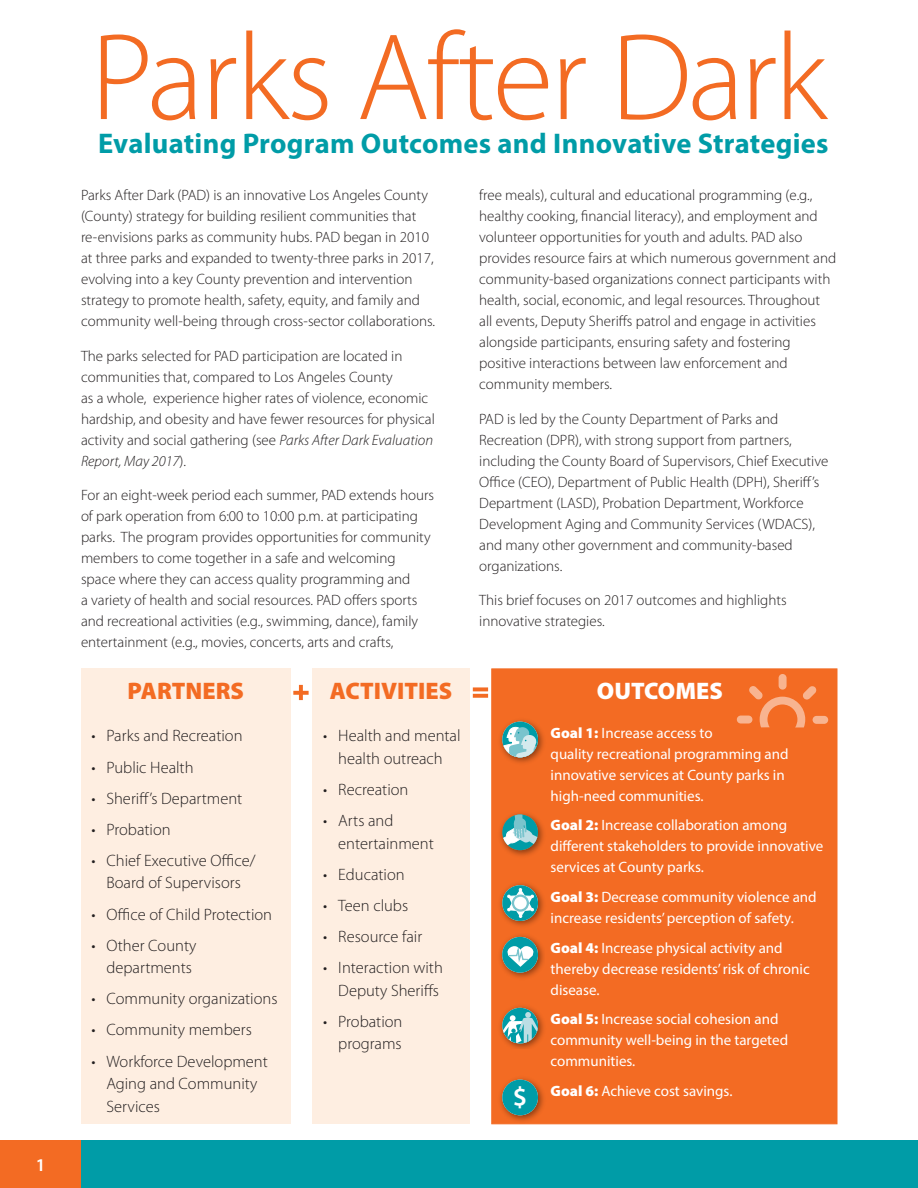
<style>
.page{position:relative;width:918px;height:1188px;background:#fff}
.page>*{position:absolute;margin:0;border:0;box-sizing:border-box;transform-origin:0 0}
.t1{font:300 124.5px "Myriad Pro";letter-spacing:-.02em;color:#f36b23}
.t2{font:700 28.5px "Myriad Pro";letter-spacing:.01em;color:#009ca7}
.t3{font:600 27px "Myriad Pro";color:#fff}
.t4{font:900 24px "Myriad Pro";color:#f36b23}
.t5{font:900 24px "Myriad Pro";color:#fff}
.t6{font:600 18px "Myriad Pro";color:#fff}
.t7{font:300 16.5px/22.5px "Myriad Pro";color:#231f20;text-align:right}
.Text_-_Sans_serif{font:300 15px/21px "Myriad Pro";color:#231f20}
.Text_-_Sans_serif-2{font:15px/21px "Myriad Pro";color:#fff}
.s1{font-style:italic}
.s2{font-weight:900}
</style>
<div class="page">
<div style="left:78px;top:1141px;width:840px;height:47px;background:#009ca7"></div>
<div style="left:0;top:1141px;width:81px;height:47px;background:#f36b23"></div>
<div style="left:81px;top:669px;width:210px;height:455px;background:#feeee1"></div>
<div style="left:313px;top:669px;width:157px;height:455px;background:#feeee1"></div>
<svg style="left:299px;top:685px;width:4px;height:15px"></svg>
<svg style="left:293px;top:691px;width:16px;height:4px"></svg>
<svg style="left:473px;top:694px;width:15px;height:4px"></svg>
<svg style="left:473px;top:687px;width:15px;height:4px"></svg>
<div style="left:491px;top:669px;width:346px;height:455px;background:#f36b23;border:1px solid #f36b23"></div>
<div style="left:737px;top:716px;width:15px;height:8px;background:#f8b490;border-radius:4px"></div>
<div style="left:779px;top:674px;width:8px;height:16px;background:#f8b490;border-radius:4px"></div>
<div style="left:813px;top:716px;width:15px;height:8px;background:#f8b490;border-radius:4px"></div>
<svg style="left:749px;top:686px;width:68px;height:41px"></svg>
<img style="left:500px;top:720px;width:44px;height:43px">
<div style="left:502px;top:722px;width:36px;height:35px;background:#009ca7;border-radius:50%"></div>
<svg style="left:502px;top:725px;width:36px;height:32px"></svg>
<img style="left:500px;top:813px;width:44px;height:43px">
<svg style="left:502px;top:814px;width:36px;height:36px"></svg>
<img style="left:500px;top:883px;width:44px;height:43px">
<div style="left:502px;top:885px;width:36px;height:36px;background:#009ca7;border-radius:50%"></div>
<svg style="left:507px;top:888px;width:27px;height:30px"></svg>
<div style="left:512px;top:895px;width:17px;height:17px;border:2px solid #79c4cd;border-radius:50%"></div>
<img style="left:500px;top:935px;width:44px;height:43px">
<div style="left:502px;top:937px;width:36px;height:36px;background:#009ca7;border-radius:50%"></div>
<svg style="left:505px;top:943px;width:31px;height:24px"></svg>
<img style="left:500px;top:1006px;width:44px;height:43px">
<div style="left:502px;top:1008px;width:36px;height:36px;background:#009ca7;border-radius:50%"></div>
<svg style="left:502px;top:1012px;width:36px;height:32px"></svg>
<img style="left:497px;top:1078px;width:49px;height:47px">
<div style="left:502px;top:1080px;width:36px;height:35px;background:#009ca7;border-radius:50%"></div>
<p class="t6" style="left:36px;top:1154px;width:11px">1</p>
<p class="t1" style="left:91px;top:9px;width:738px">Parks After Dark</p>
<p class="t2" style="left:98px;top:125px;width:732px">Evaluating Program Outcomes and Innovative Strategies</p>
<p class="Text_-_Sans_serif" style="left:81px;top:185px;width:356px">Parks After Dark (PAD) is an innovative Los Angeles County (County) strategy for building resilient communities that re-envisions parks as community hubs. PAD began in 2010 at three parks and expanded to twenty-three parks in 2017, evolving into a key County prevention and intervention strategy to promote health, safety, equity, and family and community well-being through cross-sector collaborations.</p>
<p class="Text_-_Sans_serif" style="left:81px;top:346px;width:355px">The parks selected for PAD participation are located in communities that, compared to Los Angeles County<br>as a whole, experience higher rates of violence, economic hardship, and obesity and have fewer resources for physical activity and social gathering (see <span class="s1">Parks After Dark Evaluation Report, May 2017</span>).</p>
<p class="Text_-_Sans_serif" style="left:81px;top:485px;width:355px">For an eight-week period each summer, PAD extends hours of park operation from 6:00 to 10:00 p.m. at participating parks. The program provides opportunities for community members to come together in a safe and welcoming space where they can access quality programming and<br>a variety of health and social resources. PAD offers sports and recreational activities (e.g., swimming, dance), family entertainment (e.g., movies, concerts, arts and crafts,</p>
<p class="t4" style="left:128px;top:677px;width:118px">PARTNERS</p>
<p class="t4" style="left:330px;top:677px;width:124px">ACTIVITIES</p>
<p class="t7" style="left:323px;top:725px;width:139px;text-align:center">• Health and mental health outreach</p>
<p class="t7" style="left:323px;top:779px;width:87px">• Recreation</p>
<p class="t7" style="left:338px;top:810px;width:97px;text-align:left;text-indent:-15px">• Arts and entertainment</p>
<p class="t7" style="left:323px;top:863px;width:83px">• Education</p>
<p class="t7" style="left:323px;top:894px;width:86px">• Teen clubs</p>
<p class="t7" style="left:323px;top:926px;width:100px">• Resource fair</p>
<p class="t7" style="left:323px;top:957px;width:121px">• Interaction with<br>Deputy Sheriffs</p>
<p class="t7" style="left:323px;top:1010px;width:81px">• Probation programs</p>
<p class="t7" style="left:92px;top:725px;width:153px">• Parks and Recreation</p>
<p class="t7" style="left:92px;top:756px;width:104px">• Public Health</p>
<p class="t7" style="left:92px;top:787px;width:152px">• Sheriff’s Department</p>
<p class="t7" style="left:92px;top:818px;width:81px">• Probation</p>
<p class="t7" style="left:92px;top:849px;width:165px;text-align:center">• Chief Executive Office/<br>Board of Supervisors</p>
<p class="t7" style="left:92px;top:903px;width:182px">• Office of Child Protection</p>
<p class="t7" style="left:92px;top:934px;width:107px">• Other County departments</p>
<p class="t7" style="left:92px;top:988px;width:188px">• Community organizations</p>
<p class="t7" style="left:92px;top:1019px;width:162px">• Community members</p>
<p class="t7" style="left:106px;top:1050px;width:163px;text-align:left;text-indent:-15px">• Workforce Development<br>Aging and Community<br>Services</p>
<p class="Text_-_Sans_serif" style="left:479px;top:185px;width:358px">free meals), cultural and educational programming (e.g., healthy cooking, financial literacy), and employment and volunteer opportunities for youth and adults. PAD also provides resource fairs at which numerous government and community-based organizations connect participants with health, social, economic, and legal resources. Throughout all events, Deputy Sheriffs patrol and engage in activities alongside participants, ensuring safety and fostering positive interactions between law enforcement and community members.</p>
<p class="Text_-_Sans_serif" style="left:479px;top:409px;width:351px">PAD is led by the County Department of Parks and Recreation (DPR), with strong support from partners, including the County Board of Supervisors, Chief Executive Office (CEO), Department of Public Health (DPH), Sheriff’s Department (LASD), Probation Department, Workforce Development Aging and Community Services (WDACS), and many other government and community-based organizations.</p>
<p class="Text_-_Sans_serif" style="left:479px;top:590px;width:309px">This brief focuses on 2017 outcomes and highlights innovative strategies.</p>
<p class="t3" style="left:513px;top:1080px;width:16px">$</p>
<p class="t5" style="left:597px;top:677px;width:127px">OUTCOMES</p>
<p class="Text_-_Sans_serif-2" style="left:551px;top:722px;width:240px"><span class="s2">Goal 1:</span> Increase access to<br>quality recreational programming and innovative services at County parks in high-need communities.</p>
<p class="Text_-_Sans_serif-2" style="left:551px;top:815px;width:274px"><span class="s2">Goal 2:</span> Increase collaboration among different stakeholders to provide innovative services at County parks.</p>
<p class="Text_-_Sans_serif-2" style="left:551px;top:886px;width:268px"><span class="s2">Goal 3:</span> Decrease community violence and increase residents’ perception of safety.</p>
<p class="Text_-_Sans_serif-2" style="left:551px;top:937px;width:261px"><span class="s2">Goal 4:</span> Increase physical activity and thereby decrease residents’ risk of chronic disease.</p>
<p class="Text_-_Sans_serif-2" style="left:551px;top:1008px;width:239px"><span class="s2">Goal 5:</span> Increase social cohesion and community well-being in the targeted communities.</p>
<p class="Text_-_Sans_serif-2" style="left:551px;top:1080px;width:183px"><span class="s2">Goal 6:</span> Achieve cost savings.</p>
</div>
